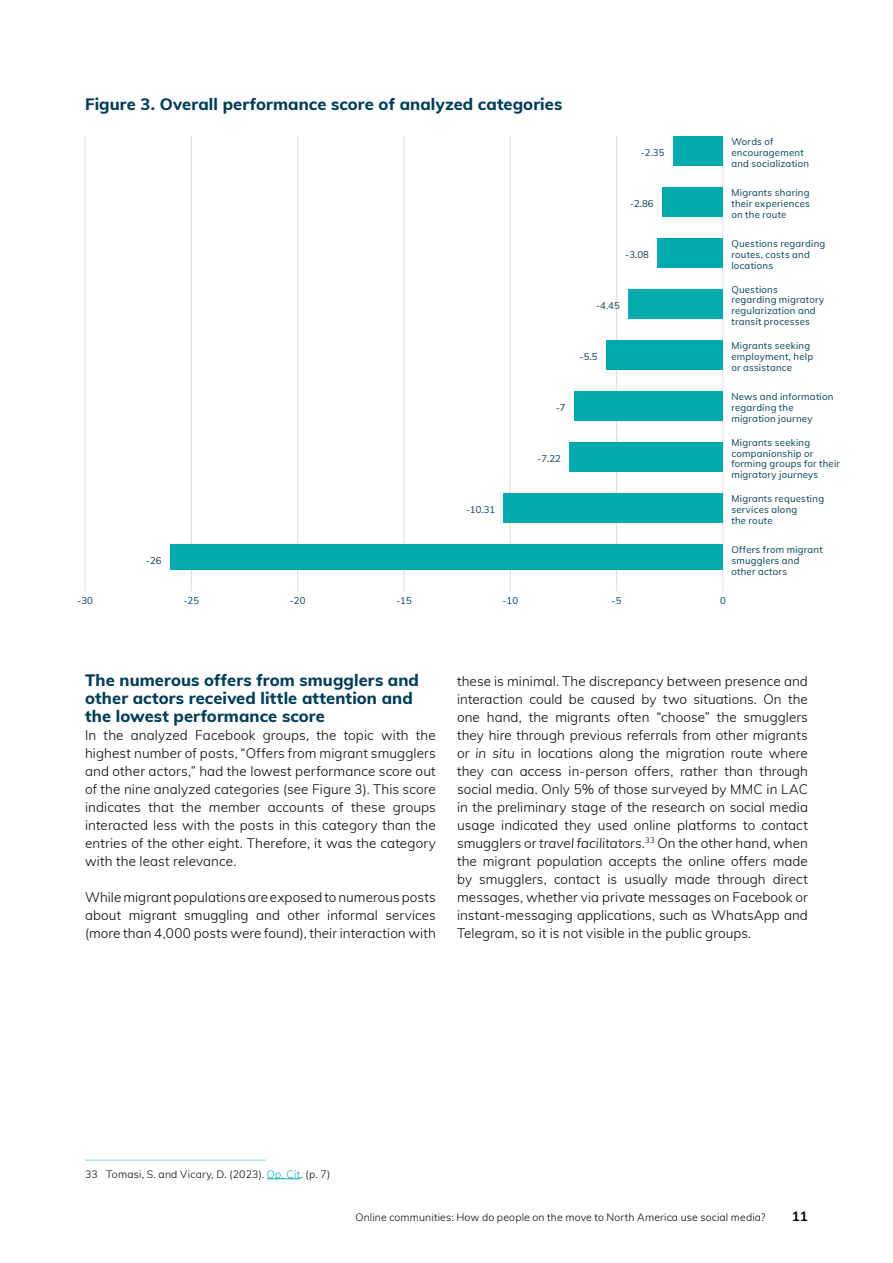
<style>
.page{position:relative;width:893px;height:1263px;background:#fff}
.page>*{position:absolute;margin:0;border:0;box-sizing:border-box;transform-origin:0 0}
.t1{font:800 16.5px/18px "Muli";letter-spacing:.005em;color:#003d58}
.t2{font:300 13.5px/18px "Muli";letter-spacing:.005em;color:#000;text-align:justify}
.t3{font:700 13.5px "Muli";color:#000}
.t4{font:300 10.5px "Muli";letter-spacing:.015em;color:#000}
.t5{font:9.6px/10.8px "Muli";letter-spacing:.025em;color:#003d58}
.s1{font-style:italic}
.s2{color:#00aaad}
</style>
<div class="page">
<hr style="left:85px;top:1159px;width:181px;height:2px;background:#afdfe4">
<hr style="left:267px;top:1178px;width:34px;height:1px;background:#00aaad">
<hr style="left:85px;top:136px;width:1px;height:455px;background:#e3dadd">
<hr style="left:297px;top:136px;width:1px;height:455px;background:#e3dadd">
<hr style="left:191px;top:136px;width:1px;height:455px;background:#e3dadd">
<hr style="left:510px;top:136px;width:1px;height:455px;background:#e3dadd">
<hr style="left:616px;top:136px;width:1px;height:455px;background:#e3dadd">
<hr style="left:404px;top:136px;width:1px;height:455px;background:#e3dadd">
<hr style="left:722px;top:136px;width:1px;height:455px;background:#e3dadd">
<div style="left:657px;top:238px;width:66px;height:30px;background:#00aaad"></div>
<div style="left:628px;top:289px;width:95px;height:30px;background:#00aaad"></div>
<div style="left:606px;top:340px;width:117px;height:30px;background:#00aaad"></div>
<div style="left:574px;top:391px;width:149px;height:30px;background:#00aaad"></div>
<div style="left:569px;top:442px;width:154px;height:30px;background:#00aaad"></div>
<div style="left:504px;top:493px;width:219px;height:30px;background:#00aaad"></div>
<div style="left:170px;top:544px;width:553px;height:26px;background:#00aaad"></div>
<div style="left:662px;top:187px;width:61px;height:30px;background:#00aaad"></div>
<div style="left:673px;top:136px;width:50px;height:30px;background:#00aaad"></div>
<p class="t1" style="left:85px;top:94px;width:479px">Figure 3. Overall performance score of analyzed categories</p>
<p class="t5" style="left:641px;top:146px;width:25px">-2.35</p>
<p class="t5" style="left:630px;top:197px;width:25px">-2.86</p>
<p class="t5" style="left:625px;top:249px;width:25px">-3.08</p>
<p class="t5" style="left:596px;top:300px;width:25px">-4.45</p>
<p class="t5" style="left:146px;top:555px;width:17px">-26</p>
<p class="t5" style="left:466px;top:504px;width:31px">-10.31</p>
<p class="t5" style="left:580px;top:351px;width:19px">-5.5</p>
<p class="t5" style="left:556px;top:402px;width:11px">-7</p>
<p class="t5" style="left:537px;top:453px;width:25px">-7.22</p>
<p class="t5" style="left:731px;top:136px;width:79px">Words of encouragement and socialization</p>
<p class="t5" style="left:731px;top:187px;width:80px;text-align:justify">Migrants sharing their experiences on the route</p>
<p class="t5" style="left:731px;top:238px;width:96px">Questions regarding routes, costs and locations</p>
<p class="t5" style="left:731px;top:283px;width:94px">Questions regarding migratory regularization and transit processes</p>
<p class="t5" style="left:731px;top:340px;width:83px">Migrants seeking employment, help or assistance</p>
<p class="t5" style="left:731px;top:391px;width:104px">News and information regarding the migration journey</p>
<p class="t5" style="left:731px;top:436px;width:110px">Migrants seeking companionship or forming groups for their migratory journeys</p>
<p class="t5" style="left:731px;top:493px;width:94px">Migrants requesting services along<br>the route</p>
<p class="t5" style="left:731px;top:544px;width:93px">Offers from migrant smugglers and other actors</p>
<p class="t5" style="left:77px;top:595px;width:17px">-30</p>
<p class="t5" style="left:184px;top:595px;width:17px">-25</p>
<p class="t5" style="left:290px;top:595px;width:17px">-20</p>
<p class="t5" style="left:396px;top:595px;width:17px">-15</p>
<p class="t5" style="left:502px;top:595px;width:17px">-10</p>
<p class="t5" style="left:612px;top:595px;width:11px">-5</p>
<p class="t5" style="left:720px;top:595px;width:7px">0</p>
<p class="t1" style="left:85px;top:670px;width:335px">The numerous offers from smugglers and other actors received little attention and the lowest performance score</p>
<p class="t2" style="left:85px;top:725px;width:352px">In the analyzed Facebook groups, the topic with the highest number of posts, “Offers from migrant smugglers and other actors,” had the lowest performance score out of the nine analyzed categories (see Figure 3). This score indicates that the member accounts of these groups interacted less with the posts in this category than the entries of the other eight. Therefore, it was the category with the least relevance.</p>
<p class="t2" style="left:85px;top:887px;width:352px">While migrant populations are exposed to numerous posts about migrant smuggling and other informal services (more than 4,000 posts were found), their interaction with</p>
<p class="t2" style="left:457px;top:671px;width:352px">these is minimal. The discrepancy between presence and interaction could be caused by two situations. On the one hand, the migrants often “choose” the smugglers they hire through previous referrals from other migrants or <span class="s1">in situ</span> in locations along the migration route where they can access in-person offers, rather than through social media. Only 5% of those surveyed by MMC in LAC in the preliminary stage of the research on social media usage indicated they used online platforms to contact smugglers or <span class="s1">travel facilitators</span>.<sup>33</sup> On the other hand, when the migrant population accepts the online offers made by smugglers, contact is usually made through direct messages, whether via private messages on Facebook or instant-messaging applications, such as WhatsApp and Telegram, so it is not visible in the public groups.</p>
<p class="t4" style="left:85px;top:1166px;width:247px">33 Tomasi, S. and Vicary, D. (2023). <span class="s2">Op. Cit</span>. (p. 7)</p>
<p class="t4" style="left:355px;top:1210px;width:411px">Online communities: How do people on the move to North America use social media?</p>
<p class="t3" style="left:792px;top:1206px;width:18px">11</p>
</div>
